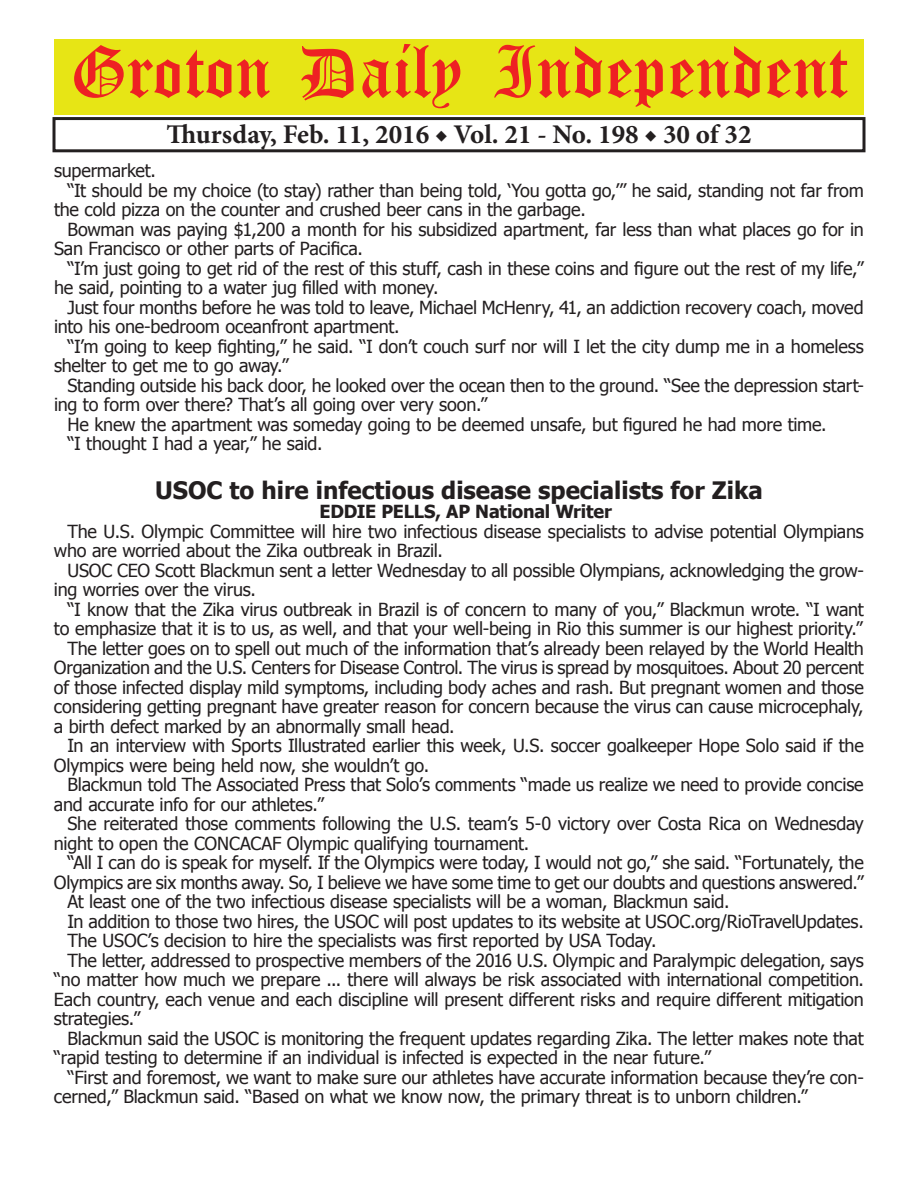
<style>
.page{position:relative;width:918px;height:1188px;background:#fff}
.page>*{position:absolute;margin:0;border:0;box-sizing:border-box;transform-origin:0 0}
.t1{font:54px "Old English Five";color:#ee2123}
.t2{font:700 27px "Minion Pro";color:#231f20}
.t3{font:700 24px "Tahoma";color:#231f20}
.t4{font:18px/19.5px "Tahoma";letter-spacing:-.01em;color:#231f20}
.t5{font:700 18px "Tahoma";letter-spacing:-.01em;color:#231f20}
</style>
<div class="page">
<div style="left:52px;top:117px;width:814px;height:35px;border:3px solid #231f20"></div>
<div style="left:54px;top:40px;width:810px;height:75px;background:#e7e515"></div>
<h1 class="t1" style="left:70px;top:47px;width:779px">Groton Daily Independent</h1>
<h2 class="t2" style="left:166px;top:116px;width:587px">Thursday, Feb. 11, 2016 ◆ Vol. 21 - No. 198 ◆ 30 of 32</h2>
<p class="t4" style="left:54px;top:160px;width:104px">supermarket.</p>
<p class="t4" style="left:68px;top:180px;width:798px">“It should be my choice (to stay) rather than being told, ‘You gotta go,’” he said, standing not far from</p>
<p class="t4" style="left:54px;top:199px;width:533px">the cold pizza on the counter and crushed beer cans in the garbage.</p>
<p class="t4" style="left:68px;top:219px;width:798px">Bowman was paying $1,200 a month for his subsidized apartment, far less than what places go for in</p>
<p class="t4" style="left:54px;top:238px;width:310px">San Francisco or other parts of Pacifica.</p>
<p class="t4" style="left:68px;top:258px;width:798px">“I’m just going to get rid of the rest of this stuff, cash in these coins and figure out the rest of my life,”</p>
<p class="t4" style="left:54px;top:277px;width:386px">he said, pointing to a water jug filled with money.</p>
<p class="t4" style="left:68px;top:297px;width:798px">Just four months before he was told to leave, Michael McHenry, 41, an addiction recovery coach, moved</p>
<p class="t4" style="left:54px;top:316px;width:347px">into his one-bedroom oceanfront apartment.</p>
<p class="t4" style="left:68px;top:336px;width:798px">“I’m going to keep fighting,” he said. “I don’t couch surf nor will I let the city dump me in a homeless</p>
<p class="t4" style="left:54px;top:355px;width:236px">shelter to get me to go away.”</p>
<p class="t4" style="left:68px;top:375px;width:798px">Standing outside his back door, he looked over the ocean then to the ground. “See the depression start-</p>
<p class="t4" style="left:54px;top:394px;width:435px">ing to form over there? That’s all going over very soon.”</p>
<p class="t4" style="left:68px;top:414px;width:761px">He knew the apartment was someday going to be deemed unsafe, but figured he had more time.</p>
<p class="t4" style="left:68px;top:433px;width:257px">“I thought I had a year,” he said.</p>
<h3 class="t3" style="left:155px;top:473px;width:609px">USOC to hire infectious disease specialists for Zika</h3>
<p class="t5" style="left:320px;top:499px;width:294px">EDDIE PELLS, AP National Writer</p>
<p class="t4" style="left:54px;top:521px;width:811px;text-indent:14px">The U.S. Olympic Committee will hire two infectious disease specialists to advise potential Olympians who are worried about the Zika outbreak in Brazil.</p>
<p class="t4" style="left:54px;top:560px;width:812px;text-indent:14px">USOC CEO Scott Blackmun sent a letter Wednesday to all possible Olympians, acknowledging the grow&shy;ing worries over the virus.</p>
<p class="t4" style="left:67px;top:599px;width:798px">“I know that the Zika virus outbreak in Brazil is of concern to many of you,” Blackmun wrote. “I want</p>
<p class="t4" style="left:54px;top:618px;width:810px">to emphasize that it is to us, as well, and that your well-being in Rio this summer is our highest priority.”</p>
<p class="t4" style="left:67px;top:638px;width:798px">The letter goes on to spell out much of the information that’s already been relayed by the World Health</p>
<p class="t4" style="left:54px;top:657px;width:811px">Organization and the U.S. Centers for Disease Control. The virus is spread by mosquitoes. About 20 percent</p>
<p class="t4" style="left:54px;top:677px;width:812px">of those infected display mild symptoms, including body aches and rash. But pregnant women and those</p>
<p class="t4" style="left:54px;top:696px;width:811px">considering getting pregnant have greater reason for concern because the virus can cause microcephaly,</p>
<p class="t4" style="left:54px;top:716px;width:402px">a birth defect marked by an abnormally small head.</p>
<p class="t4" style="left:67px;top:735px;width:798px">In an interview with Sports Illustrated earlier this week, U.S. soccer goalkeeper Hope Solo said if the</p>
<p class="t4" style="left:54px;top:755px;width:377px">Olympics were being held now, she wouldn’t go.</p>
<p class="t4" style="left:67px;top:774px;width:798px">Blackmun told The Associated Press that Solo’s comments “made us realize we need to provide concise</p>
<p class="t4" style="left:54px;top:794px;width:271px">and accurate info for our athletes.”</p>
<p class="t4" style="left:67px;top:813px;width:798px">She reiterated those comments following the U.S. team’s 5-0 victory over Costa Rica on Wednesday</p>
<p class="t4" style="left:54px;top:833px;width:477px">night to open the CONCACAF Olympic qualifying tournament.</p>
<p class="t4" style="left:67px;top:852px;width:798px">“All I can do is speak for myself. If the Olympics were today, I would not go,” she said. “Fortunately, the</p>
<p class="t4" style="left:54px;top:872px;width:811px">Olympics are six months away. So, I believe we have some time to get our doubts and questions answered.”</p>
<p class="t4" style="left:67px;top:891px;width:663px">At least one of the two infectious disease specialists will be a woman, Blackmun said.</p>
<p class="t4" style="left:67px;top:911px;width:798px">In addition to those two hires, the USOC will post updates to its website at USOC.org/RioTravelUpdates.</p>
<p class="t4" style="left:67px;top:930px;width:590px">The USOC’s decision to hire the specialists was first reported by USA Today.</p>
<p class="t4" style="left:67px;top:950px;width:798px">The letter, addressed to prospective members of the 2016 U.S. Olympic and Paralympic delegation, says</p>
<p class="t4" style="left:54px;top:969px;width:811px">“no matter how much we prepare ... there will always be risk associated with international competition.</p>
<p class="t4" style="left:54px;top:989px;width:811px">Each country, each venue and each discipline will present different risks and require different mitigation</p>
<p class="t4" style="left:54px;top:1008px;width:88px">strategies.”</p>
<p class="t4" style="left:67px;top:1028px;width:798px">Blackmun said the USOC is monitoring the frequent updates regarding Zika. The letter makes note that</p>
<p class="t4" style="left:54px;top:1047px;width:658px">“rapid testing to determine if an individual is infected is expected in the near future.”</p>
<p class="t4" style="left:67px;top:1066px;width:798px">“First and foremost, we want to make sure our athletes have accurate information because they’re con-</p>
<p class="t4" style="left:54px;top:1086px;width:755px">cerned,” Blackmun said. “Based on what we know now, the primary threat is to unborn children.”</p>
</div>
